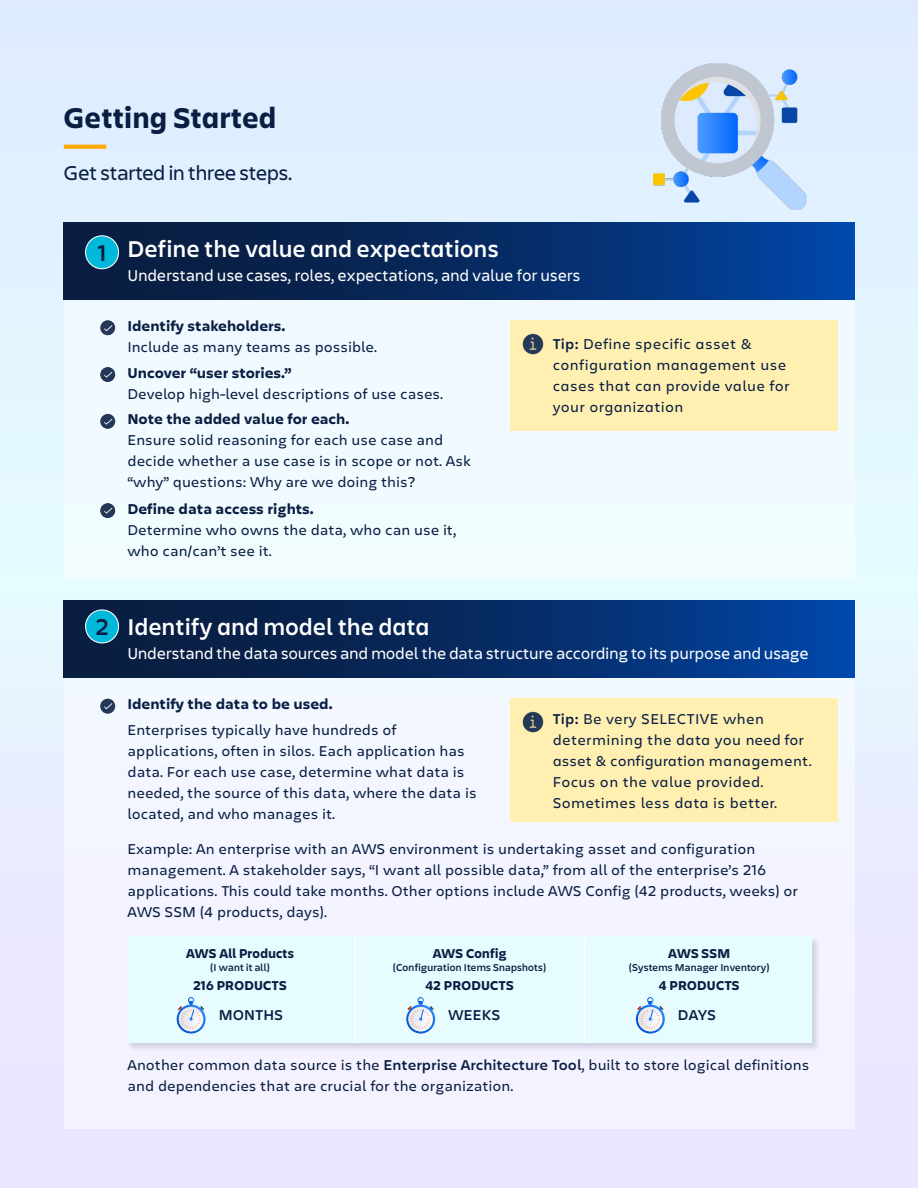
<style>
.page{position:relative;width:918px;height:1188px;background:#fff}
.page>*{position:absolute;margin:0;border:0;box-sizing:border-box;transform-origin:0 0}
.CTA_headline_14_18{font:700 30px "Charlie Display";letter-spacing:.025em;color:#091e42}
.CTA_headline_14_18-2{font:600 24px "Charlie Display";letter-spacing:.025em;color:#fff}
.CTA_headline_14_18-3{font:600 24px "Charlie Display";color:#091e42}
.CTA_headline_14_18-4{font:21px "Charlie Display";color:#091e42}
.CTA_headline_14_18-5{font:16.5px "Charlie Display";letter-spacing:.02em;color:#fff}
.CTA_headline_14_18-6{font:15px/21px "Charlie Text";color:#091e42}
.CTA_headline_14_18-7{font:15px/21px "Charlie Text";letter-spacing:.025em;color:#091e42}
.CTA_headline_14_18-8{font:700 15px "Charlie Text";color:#091e42}
.CTA_headline_14_18-9{font:600 15px "Charlie Display";letter-spacing:.025em;color:#091e42}
.CTA_headline_14_18-10{font:700 13.5px "Charlie Display";letter-spacing:.025em;color:#091e42}
.CTA_headline_14_18-11{font:600 10.5px "Charlie Display";letter-spacing:.025em;color:#091e42}
.s1{font-weight:600}
</style>
<div class="page">
<div style="left:0;top:0;width:918px;height:1188px;background:linear-gradient(to bottom,#ddf4fe,#eceaff)"></div>
<div style="left:64px;top:223px;width:790px;height:357px;background:#f1fbff"></div>
<svg style="left:64px;top:223px;width:790px;height:76px;background:#062c67"></svg>
<img style="left:653px;top:64px;width:153px;height:145px">
<svg style="left:64px;top:145px;width:42px;height:4px"></svg>
<div style="left:86px;top:236px;width:33px;height:33px;background:#00b8d9;border-radius:50%"></div>
<div style="left:85px;top:235px;width:34px;height:34px;border:1px solid #fff;border-radius:50%"></div>
<div style="left:64px;top:601px;width:790px;height:527px;background:#f3f4ff"></div>
<img style="left:100px;top:320px;width:15px;height:15px;border-radius:7px">
<img style="left:100px;top:367px;width:15px;height:15px;border-radius:7px">
<img style="left:100px;top:414px;width:15px;height:15px;border-radius:7px">
<img style="left:100px;top:503px;width:15px;height:15px;border-radius:7px">
<svg style="left:64px;top:601px;width:790px;height:76px;background:#062c67"></svg>
<div style="left:86px;top:610px;width:33px;height:33px;background:#00b8d9;border-radius:50%"></div>
<div style="left:85px;top:609px;width:34px;height:34px;border:1px solid #fff;border-radius:50%"></div>
<img style="left:100px;top:699px;width:15px;height:15px;border-radius:7px">
<div style="left:510px;top:320px;width:328px;height:111px;background:#fff0b2"></div>
<img style="left:523px;top:333px;width:21px;height:21px">
<div style="left:510px;top:699px;width:328px;height:123px;background:#fff0b2"></div>
<img style="left:523px;top:711px;width:21px;height:21px">
<div style="left:127px;top:937px;width:693px;height:115px;background:#091e42;opacity:.15"></div>
<div style="left:128px;top:937px;width:684px;height:106px;background:#e6fcff"></div>
<svg style="left:177px;top:1005px;width:29px;height:29px"></svg>
<svg style="left:177px;top:997px;width:28px;height:35px"></svg>
<svg style="left:406px;top:1005px;width:29px;height:29px"></svg>
<svg style="left:407px;top:997px;width:27px;height:35px"></svg>
<svg style="left:636px;top:1005px;width:29px;height:29px"></svg>
<svg style="left:637px;top:997px;width:27px;height:35px"></svg>
<hr style="left:354px;top:937px;width:1px;height:106px;background:#fff">
<hr style="left:584px;top:937px;width:1px;height:106px;background:#fff">
<p class="CTA_headline_14_18" style="left:64px;top:96px;width:214px">Getting Started</p>
<p class="CTA_headline_14_18-4" style="left:64px;top:158px;width:230px">Get started in three steps.</p>
<p class="CTA_headline_14_18-3" style="left:98px;top:236px;width:10px">1</p>
<p class="CTA_headline_14_18-2" style="left:128px;top:231px;width:372px">Define the value and expectations</p>
<p class="CTA_headline_14_18-5" style="left:128px;top:264px;width:454px">Understand use cases, roles, expectations, and value for users</p>
<p class="CTA_headline_14_18-8" style="left:128px;top:315px;width:159px">Identify stakeholders.</p>
<p class="CTA_headline_14_18-6" style="left:128px;top:336px;width:251px">Include as many teams as possible.</p>
<p class="CTA_headline_14_18-8" style="left:128px;top:362px;width:166px">Uncover “user stories.”</p>
<p class="CTA_headline_14_18-6" style="left:128px;top:382px;width:317px">Develop high-level descriptions of use cases.</p>
<p class="CTA_headline_14_18-8" style="left:128px;top:409px;width:223px">Note the added value for each.</p>
<p class="CTA_headline_14_18-6" style="left:128px;top:429px;width:345px">Ensure solid reasoning for each use case and decide whether a use case is in scope or not. Ask “why” questions: Why are we doing this?</p>
<p class="CTA_headline_14_18-8" style="left:128px;top:498px;width:188px">Define data access rights.</p>
<p class="CTA_headline_14_18-6" style="left:128px;top:518px;width:330px">Determine who owns the data, who can use it, who can/can’t see it.</p>
<p class="CTA_headline_14_18-7" style="left:553px;top:333px;width:238px"><span class="s1">Tip:</span> Define specific asset &amp; configuration management use cases that can provide value for your organization</p>
<p class="CTA_headline_14_18-3" style="left:96px;top:610px;width:14px">2</p>
<p class="CTA_headline_14_18-2" style="left:128px;top:610px;width:303px">Identify and model the data</p>
<p class="CTA_headline_14_18-5" style="left:128px;top:642px;width:682px">Understand the data sources and model the data structure according to its purpose and usage</p>
<p class="CTA_headline_14_18-8" style="left:128px;top:694px;width:207px">Identify the data to be used.</p>
<p class="CTA_headline_14_18-6" style="left:128px;top:718px;width:351px">Enterprises typically have hundreds of applications, often in silos. Each application has data. For each use case, determine what data is needed, the source of this data, where the data is located, and who manages it.</p>
<p class="CTA_headline_14_18-6" style="left:128px;top:838px;width:672px">Example: An enterprise with an AWS environment is undertaking asset and configuration management. A stakeholder says, “I want all possible data,” from all of the enterprise’s 216 applications. This could take months. Other options include AWS Config (42 products, weeks) or AWS SSM (4 products, days).</p>
<p class="CTA_headline_14_18-7" style="left:553px;top:707px;width:260px"><span class="s1">Tip:</span> Be very SELECTIVE when determining the data you need for asset &amp; configuration management.<br>Focus on the value provided.<br>Sometimes less data is better.</p>
<p class="CTA_headline_14_18-10" style="left:186px;top:944px;width:109px">AWS All Products</p>
<p class="CTA_headline_14_18-11" style="left:210px;top:960px;width:61px">(I want it all)</p>
<p class="CTA_headline_14_18-10" style="left:193px;top:976px;width:95px">216 PRODUCTS</p>
<p class="CTA_headline_14_18-9" style="left:219px;top:1004px;width:66px">MONTHS</p>
<p class="CTA_headline_14_18-10" style="left:433px;top:944px;width:75px">AWS Config</p>
<p class="CTA_headline_14_18-11" style="left:393px;top:960px;width:155px">(Configuration Items Snapshots)</p>
<p class="CTA_headline_14_18-10" style="left:426px;top:976px;width:90px">42 PRODUCTS</p>
<p class="CTA_headline_14_18-9" style="left:448px;top:1004px;width:53px">WEEKS</p>
<p class="CTA_headline_14_18-10" style="left:668px;top:944px;width:63px">AWS SSM</p>
<p class="CTA_headline_14_18-11" style="left:629px;top:960px;width:142px">(Systems Manager Inventory)</p>
<p class="CTA_headline_14_18-10" style="left:659px;top:976px;width:82px">4 PRODUCTS</p>
<p class="CTA_headline_14_18-9" style="left:678px;top:1004px;width:39px">DAYS</p>
<p class="CTA_headline_14_18-6" style="left:128px;top:1053px;width:683px">Another common data source is the <span class="s1">Enterprise Architecture Tool</span>, built to store logical definitions and dependencies that are crucial for the organization.</p>
</div>
